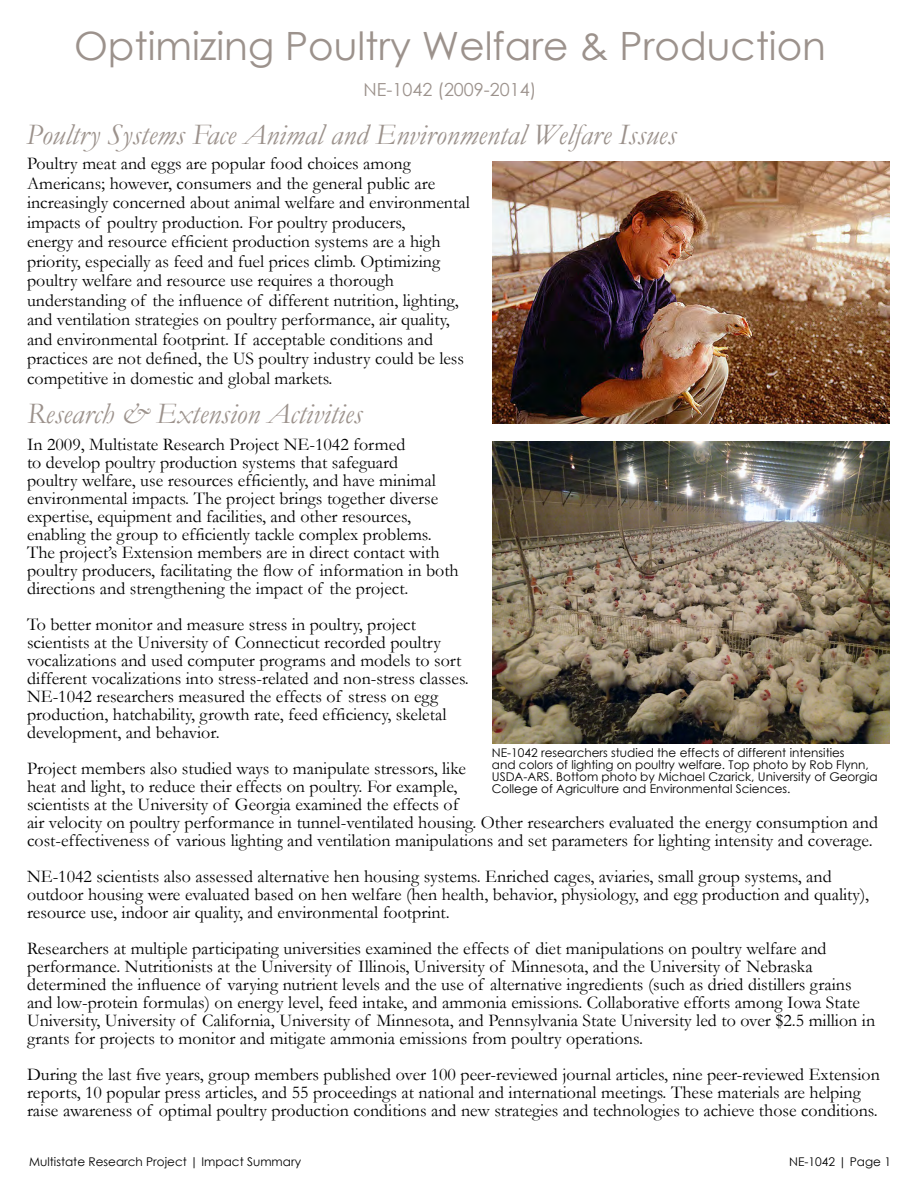
<style>
.page{position:relative;width:918px;height:1188px;background:#fff}
.page>*{position:absolute;margin:0;border:0;box-sizing:border-box;transform-origin:0 0}
.t1{font:39px "Century Gothic";color:#9c928c}
.t2{font:italic 30px "Garamond";color:#9c928c}
.t3{font:18px/18px "Garamond";color:#000}
.t4{font:18px "Century Gothic";color:#9c928c}
.t5{font:12px/12px "Century Gothic";color:#000}
</style>
<div class="page">
<img style="left:493px;top:442px;width:397px;height:302px">
<img style="left:493px;top:162px;width:397px;height:261px">
<h1 class="t1" style="left:74px;top:19px;width:753px">Optimizing Poultry Welfare &amp; Production</h1>
<p class="t4" style="left:364px;top:77px;width:174px">NE-1042 (2009-2014)</p>
<h2 class="t2" style="left:26px;top:114px;width:652px">Poultry Systems Face Animal and Environmental Welfare Issues</h2>
<p class="t3" style="left:27px;top:153px;width:444px;line-height:19.5px">Poultry meat and eggs are popular food choices among Americans; however, consumers and the general public are increasingly concerned about animal welfare and environmental impacts of poultry production. For poultry producers,<br>energy and resource efficient production systems are a high priority, especially as feed and fuel prices climb. Optimizing poultry welfare and resource use requires a thorough understanding of the influence of different nutrition, lighting, and ventilation strategies on poultry performance, air quality, and environmental footprint. If acceptable conditions and practices are not defined, the US poultry industry could be less competitive in domestic and global markets.</p>
<h2 class="t2" style="left:27px;top:393px;width:337px">Research &amp; Extension Activities</h2>
<p class="t3" style="left:27px;top:435px;width:433px">In 2009, Multistate Research Project NE-1042 formed<br>to develop poultry production systems that safeguard<br>poultry welfare, use resources efficiently, and have minimal environmental impacts. The project brings together diverse expertise, equipment and facilities, and other resources, enabling the group to efficiently tackle complex problems.<br>The project’s Extension members are in direct contact with poultry producers, facilitating the flow of information in both directions and strengthening the impact of the project.</p>
<p class="t3" style="left:27px;top:615px;width:443px">To better monitor and measure stress in poultry, project scientists at the University of Connecticut recorded poultry vocalizations and used computer programs and models to sort different vocalizations into stress-related and non-stress classes.<br>NE-1042 researchers measured the effects of stress on egg production, hatchability, growth rate, feed efficiency, skeletal development, and behavior.</p>
<p class="t3" style="left:27px;top:759px;width:853px">Project members also studied ways to manipulate stressors, like<br>heat and light, to reduce their effects on poultry. For example,<br>scientists at the University of Georgia examined the effects of<br>air velocity on poultry performance in tunnel-ventilated housing. Other researchers evaluated the energy consumption and cost-effectiveness of various lighting and ventilation manipulations and set parameters for lighting intensity and coverage.</p>
<p class="t3" style="left:27px;top:867px;width:844px">NE-1042 scientists also assessed alternative hen housing systems. Enriched cages, aviaries, small group systems, and outdoor housing were evaluated based on hen welfare (hen health, behavior, physiology, and egg production and quality), resource use, indoor air quality, and environmental footprint.</p>
<p class="t3" style="left:27px;top:939px;width:850px">Researchers at multiple participating universities examined the effects of diet manipulations on poultry welfare and performance. Nutritionists at the University of Illinois, University of Minnesota, and the University of Nebraska determined the influence of varying nutrient levels and the use of alternative ingredients (such as dried distillers grains and low-protein formulas) on energy level, feed intake, and ammonia emissions. Collaborative efforts among Iowa State University, University of California, University of Minnesota, and Pennsylvania State University led to over $2.5 million in grants for projects to monitor and mitigate ammonia emissions from poultry operations.</p>
<p class="t3" style="left:27px;top:1065px;width:854px">During the last five years, group members published over 100 peer-reviewed journal articles, nine peer-reviewed Extension reports, 10 popular press articles, and 55 proceedings at national and international meetings. These materials are helping raise awareness of optimal poultry production conditions and new strategies and technologies to achieve those conditions.</p>
<p class="t5" style="left:492px;top:747px;width:387px">NE-1042 researchers studied the effects of different intensities<br>and colors of lighting on poultry welfare. Top photo by Rob Flynn, USDA-ARS. Bottom photo by Michael Czarick, University of Georgia College of Agriculture and Environmental Sciences.</p>
<p class="t5" style="left:29px;top:1155px;width:273px">Multistate Research Project | Impact Summary</p>
<p class="t5" style="left:789px;top:1155px;width:103px">NE-1042 | Page 1</p>
</div>
